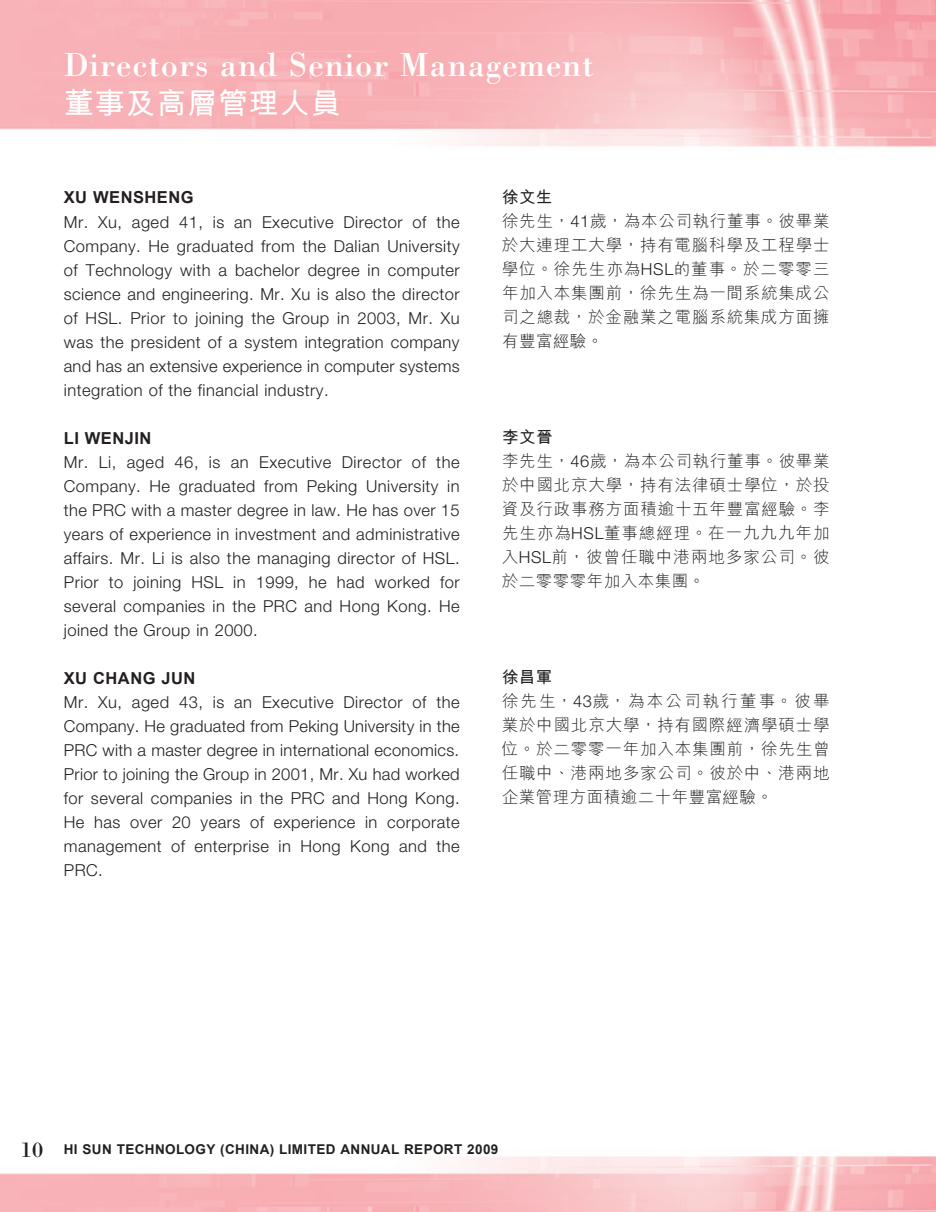
<style>
.page{position:relative;width:936px;height:1212px;background:#fff}
.page>*{position:absolute;margin:0;border:0;box-sizing:border-box;transform-origin:0 0}
.t1{font:34.5px "Bodoni Std";letter-spacing:.025em;color:#fff}
.t2{font:700 30px "M Hei HK";letter-spacing:.03em;color:#fff}
.t3{font:300 16.5px/24px "Helvetica Neue LT Std";letter-spacing:.03em;color:#231f20;text-align:justify}
.t4{font:300 16.5px/24px "M Hei HK";letter-spacing:.05em;color:#231f20}
.t5{font:700 16.5px "Arial";letter-spacing:.03em;color:#231f20}
.t6{font:700 13.5px "Arial";letter-spacing:.03em;color:#231f20}
.s1{font-weight:700}
.s2{font-family:"Helvetica Neue LT Std"}
.s3{font-family:"Bodoni Std";font-weight:400;font-size:22.5px}
</style>
<div class="page">
<img style="left:0;top:1156px;width:935px;height:56px">
<img style="left:0;top:0;width:935px;height:147px">
<h1 class="t1" style="left:64px;top:44px;width:531px">Directors and Senior Management</h1>
<h2 class="t2" style="left:64px;top:81px;width:278px">董事及高層管理人員</h2>
<p class="t5" style="left:64px;top:187px;width:131px">XU WENSHENG</p>
<p class="t3" style="left:64px;top:209px;width:397px">Mr. Xu, aged 41, is an Executive Director of the Company. He graduated from the Dalian University of Technology with a bachelor degree in computer science and engineering. Mr. Xu is also the director of HSL. Prior to joining the Group in 2003, Mr. Xu was the president of a system integration company and has an extensive experience in computer systems integration of the financial industry.</p>
<p class="t5" style="left:64px;top:427px;width:89px">LI WENJIN</p>
<p class="t3" style="left:64px;top:449px;width:397px">Mr. Li, aged 46, is an Executive Director of the Company. He graduated from Peking University in the PRC with a master degree in law. He has over 15 years of experience in investment and administrative affairs. Mr. Li is also the managing director of HSL.<br>Prior to joining HSL in 1999, he had worked for several companies in the PRC and Hong Kong. He joined the Group in 2000.</p>
<p class="t5" style="left:64px;top:667px;width:133px">XU CHANG JUN</p>
<p class="t3" style="left:64px;top:689px;width:397px">Mr. Xu, aged 43, is an Executive Director of the Company. He graduated from Peking University in the PRC with a master degree in international economics.<br>Prior to joining the Group in 2001, Mr. Xu had worked for several companies in the PRC and Hong Kong.<br>He has over 20 years of experience in corporate management of enterprise in Hong Kong and the PRC.</p>
<p class="t4" style="left:502px;top:184px;width:329px"><span class="s1">徐文生<br></span>徐先生，<span class="s2">41</span>歲，為本公司執行董事。彼畢業於大連理工大學，持有電腦科學及工程學士學位。徐先生亦為<span class="s2">HSL</span>的董事。於二零零三年加入本集團前，徐先生為一間系統集成公司之總裁，於金融業之電腦系統集成方面擁有豐富經驗。</p>
<p class="t4" style="left:502px;top:425px;width:329px"><span class="s1">李文晉<br></span>李先生，<span class="s2">46</span>歲，為本公司執行董事。彼畢業於中國北京大學，持有法律碩士學位，於投資及行政事務方面積逾十五年豐富經驗。李先生亦為<span class="s2">HSL</span>董事總經理。在一九九九年加入<span class="s2">HSL</span>前，彼曾任職中港兩地多家公司。彼於二零零零年加入本集團。</p>
<p class="t4" style="left:502px;top:665px;width:329px"><span class="s1">徐昌軍<br></span>徐先生，<span class="s2">43</span>歲，為本公司執行董事。彼畢業於中國北京大學，持有國際經濟學碩士學位。於二零零一年加入本集團前，徐先生曾任職中、港兩地多家公司。彼於中、港兩地企業管理方面積逾二十年豐富經驗。</p>
<p class="t6" style="left:20px;top:1140px;width:479px"><span class="s3">10</span> HI SUN TECHNOLOGY (CHINA) LIMITED ANNUAL REPORT 2009</p>
</div>
